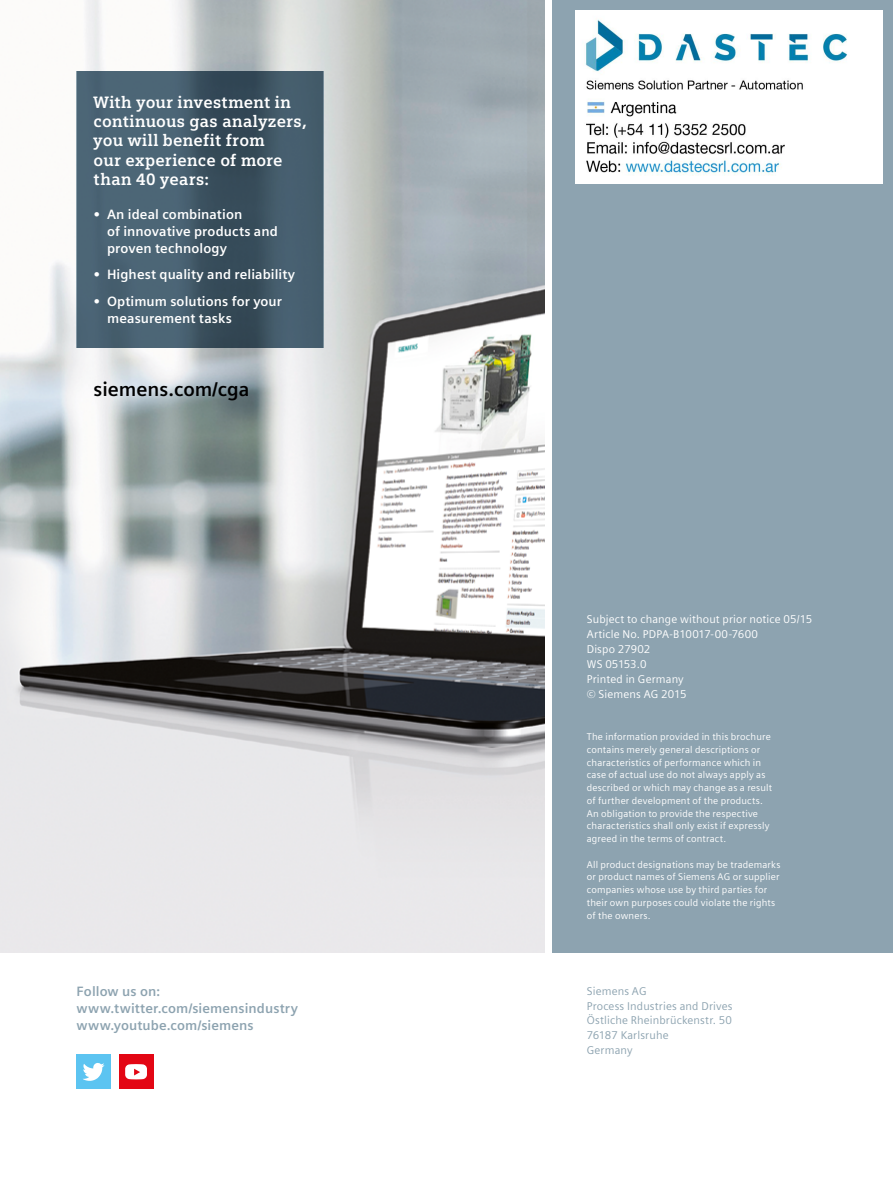
<style>
.page{position:relative;width:893px;height:1191px;background:#fff}
.page>*{position:absolute;margin:0;border:0;box-sizing:border-box;transform-origin:0 0}
.t1{font:700 19.5px "Siemens Sans Global";color:#000}
.t2{font:700 16.5px/19.2px "Siemens Slab";letter-spacing:.015em;color:#fff}
.t3{font:700 13.5px/17px "Siemens Sans Global";letter-spacing:.005em;color:#fff}
.t4{font:700 13.5px/17px "Siemens Sans Global";letter-spacing:.005em;color:#8da3b0}
.t5{font:11.25px/14.9px "Siemens Sans Global";letter-spacing:.015em;color:#fff}
.t6{font:11.25px/14.9px "Siemens Sans Global";letter-spacing:.015em;color:#8da3b0}
.t7{font:9.75px/12.8px "Siemens Sans Global";letter-spacing:.02em;color:#fff}
</style>
<div class="page">
<div style="left:553px;top:0;width:340px;height:952px;background:#8da3b0"></div>
<img style="left:0;top:0;width:544px;height:952px">
<svg style="left:77px;top:72px;width:246px;height:276px;background:#435b6a"></svg>
<div style="left:77px;top:1054px;width:34px;height:35px;background:#5cc4f1"></div>
<svg style="left:83px;top:1063px;width:21px;height:17px"></svg>
<div style="left:119px;top:1054px;width:34px;height:35px;background:#e30614"></div>
<svg style="left:125px;top:1064px;width:22px;height:15px"></svg>
<img style="left:575px;top:10px;width:308px;height:174px">
<h2 class="t2" style="left:94px;top:93px;width:215px">With your investment in continuous gas analyzers, you will benefit from<br>our experience of more than 40 years:</h2>
<h3 class="t3" style="left:107px;top:205px;width:172px;text-indent:-13px">• An ideal combination<br>of innovative products and proven technology</h3>
<h3 class="t3" style="left:94px;top:266px;width:203px">• Highest quality and reliability</h3>
<h3 class="t3" style="left:107px;top:292px;width:176px;text-indent:-13px">• Optimum solutions for your measurement tasks</h3>
<h1 class="t1" style="left:94px;top:377px;width:158px">siemens.com/cga</h1>
<h3 class="t4" style="left:77px;top:982px;width:223px">Follow us on: www.twitter.com/siemensindustry www.youtube.com/siemens</h3>
<p class="t5" style="left:587px;top:611px;width:227px">Subject to change without prior notice 05/15<br>Article No. PDPA-B10017-00-7600<br>Dispo 27902<br>WS 05153.0<br>Printed in Germany<br>© Siemens AG 2015</p>
<p class="t7" style="left:587px;top:730px;width:187px">The information provided in this brochure contains merely general descriptions or characteristics of performance which in case of actual use do not always apply as described or which may change as a result of further development of the products.<br>An obligation to provide the respective characteristics shall only exist if expressly agreed in the terms of contract.</p>
<p class="t7" style="left:587px;top:857px;width:195px">All product designations may be trademarks or product names of Siemens AG or supplier companies whose use by third parties for their own purposes could violate the rights of the owners.</p>
<p class="t6" style="left:587px;top:983px;width:147px">Siemens AG<br>Process Industries and Drives<br>Östliche Rheinbrückenstr. 50<br>76187 Karlsruhe<br>Germany</p>
</div>
